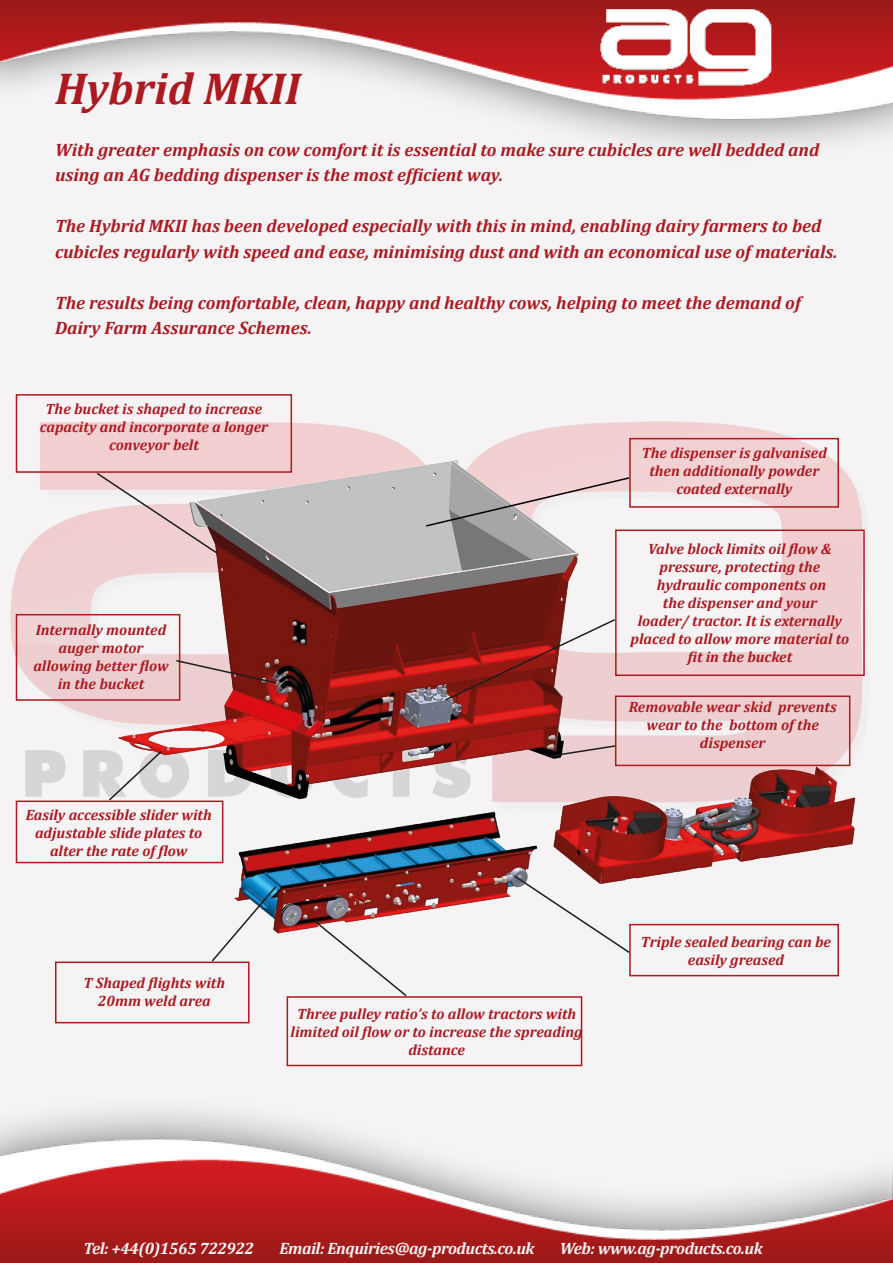
<style>
.page{position:relative;width:893px;height:1263px;background:#fff}
.page>*{position:absolute;margin:0;border:0;box-sizing:border-box;transform-origin:0 0}
.t1{font:italic 700 45px "Cambria";color:#ac1921}
.t2{font:italic 700 18px/25.5px "Cambria";color:#ac1921}
.t3{font:italic 700 16.5px "Cambria";letter-spacing:-.025em;color:#f5f3f4}
.t4{font:italic 700 15px/18px "Cambria";color:#ac1921;text-align:center}
</style>
<div class="page">
<div style="left:0;top:24px;width:893px;height:1218px;background:#f5f3f4"></div>
<img style="left:10px;top:394px;width:727px;height:452px">
<img style="left:0;top:0;width:893px;height:147px">
<img style="left:0;top:1111px;width:893px;height:152px">
<div style="left:16px;top:614px;width:164px;height:87px;border:2px solid #ac1921"></div>
<img style="left:66px;top:426px;width:798px;height:607px">
<svg style="left:107px;top:749px;width:56px;height:51px"></svg>
<svg style="left:95px;top:473px;width:124px;height:82px"></svg>
<div style="left:16px;top:394px;width:276px;height:79px;border:2px solid #ac1921"></div>
<svg style="left:313px;top:919px;width:95px;height:77px"></svg>
<svg style="left:175px;top:659px;width:103px;height:26px;background:#ad7573"></svg>
<svg style="left:210px;top:884px;width:68px;height:79px"></svg>
<svg style="left:548px;top:744px;width:67px;height:14px"></svg>
<svg style="left:443px;top:618px;width:174px;height:84px;background:#a85754"></svg>
<svg style="left:424px;top:476px;width:207px;height:52px"></svg>
<img style="left:589px;top:0;width:191px;height:96px">
<div style="left:287px;top:996px;width:295px;height:70px;border:2px solid #ac1921"></div>
<div style="left:55px;top:961px;width:195px;height:62px;border:2px solid #ac1921"></div>
<div style="left:615px;top:695px;width:235px;height:71px;border:2px solid #ac1921"></div>
<div style="left:16px;top:800px;width:207px;height:63px;border:2px solid #ac1921"></div>
<div style="left:629px;top:438px;width:210px;height:70px;border:2px solid #ac1921"></div>
<div style="left:615px;top:529px;width:250px;height:147px;border:2px solid #ac1a21"></div>
<svg style="left:512px;top:874px;width:119px;height:80px"></svg>
<div style="left:629px;top:924px;width:210px;height:52px;border:2px solid #ac1921"></div>
<p class="t1" style="left:55px;top:57px;width:247px">Hybrid MKII</p>
<p class="t2" style="left:55px;top:136px;width:766px">With greater emphasis on cow comfort it is essential to make sure cubicles are well bedded and using an AG bedding dispenser is the most efficient way.</p>
<p class="t2" style="left:55px;top:213px;width:784px">The Hybrid MKII has been developed especially with this in mind, enabling dairy farmers to bed cubicles regularly with speed and ease, minimising dust and with an economical use of materials.</p>
<p class="t2" style="left:55px;top:289px;width:747px">The results being comfortable, clean, happy and healthy cows, helping to meet the demand of<br>Dairy Farm Assurance Schemes.</p>
<p class="t4" style="left:40px;top:399px;width:230px">The bucket is shaped to increase capacity and incorporate a longer conveyor belt</p>
<p class="t4" style="left:36px;top:620px;width:132px">Internally mounted auger motor</p>
<p class="t4" style="left:33px;top:656px;width:137px">allowing better flow</p>
<p class="t4" style="left:58px;top:674px;width:88px">in the bucket</p>
<p class="t4" style="left:26px;top:805px;width:188px">Easily accessible slider with adjustable slide plates to alter the rate of flow</p>
<p class="t4" style="left:83px;top:973px;width:143px">T Shaped flights with<br>20mm weld area</p>
<p class="t4" style="left:291px;top:1005px;width:294px">Three pulley ratio’s to allow tractors with limited oil flow or to increase the spreading distance</p>
<p class="t4" style="left:642px;top:443px;width:187px">The dispenser is galvanised then additionally powder coated externally</p>
<p class="t4" style="left:648px;top:539px;width:185px">Valve block limits oil flow &amp;</p>
<p class="t4" style="left:660px;top:557px;width:162px">pressure, protecting the</p>
<p class="t4" style="left:657px;top:575px;width:171px">hydraulic components on</p>
<p class="t4" style="left:663px;top:593px;width:156px">the dispenser and your</p>
<p class="t4" style="left:631px;top:611px;width:220px">loader/ tractor. It is externally placed to allow more material to fit in the bucket</p>
<p class="t4" style="left:629px;top:698px;width:209px">Removable wear skid prevents wear to the bottom of the</p>
<p class="t4" style="left:700px;top:734px;width:67px">dispenser</p>
<p class="t4" style="left:641px;top:932px;width:192px">Triple sealed bearing can be easily greased</p>
<p class="t3" style="left:84px;top:1236px;width:172px">Tel: +44(0)1565 722922</p>
<p class="t3" style="left:279px;top:1236px;width:257px">Email: Enquiries@ag-products.co.uk</p>
<p class="t3" style="left:560px;top:1236px;width:204px">Web: www.ag-products.co.uk</p>
</div>
